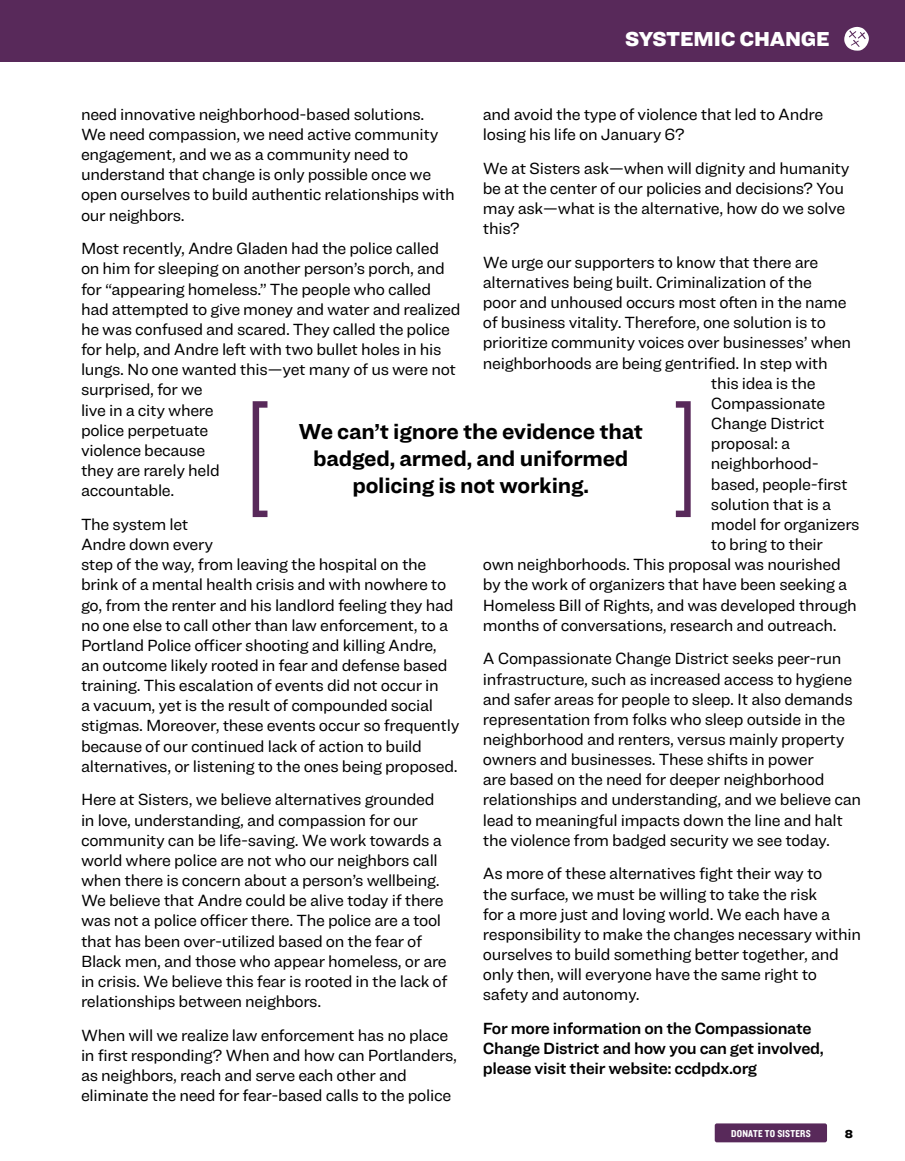
<style>
.page{position:relative;width:905px;height:1161px;background:#fff}
.page>*{position:absolute;margin:0;border:0;box-sizing:border-box;transform-origin:0 0}
.t1{font:700 22.5px/27px "Ringside";letter-spacing:-.01em;color:#000;text-align:center}
.t2{font:900 21px "Ringside";letter-spacing:-.01em;color:#fff}
.t3{font:16.8px/20.1px "Ringside";letter-spacing:-.02em;color:#000}
.t4{font:600 16.8px/20.1px "Ringside";letter-spacing:-.02em;color:#000}
.t5{font:900 12px "Ringside";color:#000}
.t6{font:10.35px "Knockout HTF50 Welterweight";letter-spacing:.02em;color:#fff}
</style>
<div class="page">
<div style="left:714px;top:1123px;width:113px;height:19px;background:#58295a;border-radius:2px"></div>
<div style="left:0;top:0;width:904px;height:62px;background:#58295a"></div>
<svg style="left:844px;top:27px;width:24px;height:24px"></svg>
<svg style="left:253px;top:401px;width:14px;height:116px"></svg>
<svg style="left:675px;top:401px;width:15px;height:116px"></svg>
<p class="t2" style="left:625px;top:23px;width:206px">SYSTEMIC CHANGE</p>
<p class="t3" style="left:81px;top:104px;width:375px">need innovative neighborhood-based solutions.<br>We need compassion, we need active community engagement, and we as a community need to understand that change is only possible once we open ourselves to build authentic relationships with our neighbors.</p>
<p class="t3" style="left:81px;top:238px;width:381px">Most recently, Andre Gladen had the police called on him for sleeping on another person’s porch, and for “appearing homeless.” The people who called had attempted to give money and water and realized he was confused and scared. They called the police for help, and Andre left with two bullet holes in his lungs. No one wanted this—yet many of us were not surprised, for we<br>live in a city where<br>police perpetuate<br>violence because<br>they are rarely held<br>accountable.</p>
<p class="t3" style="left:81px;top:514px;width:380px">The system let<br>Andre down every<br>step of the way, from leaving the hospital on the brink of a mental health crisis and with nowhere to go, from the renter and his landlord feeling they had no one else to call other than law enforcement, to a Portland Police officer shooting and killing Andre,<br>an outcome likely rooted in fear and defense based training. This escalation of events did not occur in<br>a vacuum, yet is the result of compounded social stigmas. Moreover, these events occur so frequently because of our continued lack of action to build alternatives, or listening to the ones being proposed.</p>
<p class="t3" style="left:81px;top:789px;width:368px">Here at Sisters, we believe alternatives grounded in love, understanding, and compassion for our community can be life-saving. We work towards a world where police are not who our neighbors call when there is concern about a person’s wellbeing.<br>We believe that Andre could be alive today if there was not a police officer there. The police are a tool that has been over-utilized based on the fear of Black men, and those who appear homeless, or are in crisis. We believe this fear is rooted in the lack of relationships between neighbors.</p>
<p class="t3" style="left:81px;top:1025px;width:377px">When will we realize law enforcement has no place in first responding? When and how can Portlanders, as neighbors, reach and serve each other and eliminate the need for fear-based calls to the police</p>
<p class="t3" style="left:483px;top:104px;width:342px">and avoid the type of violence that led to Andre losing his life on January 6?</p>
<p class="t3" style="left:483px;top:158px;width:368px">We at Sisters ask—when will dignity and humanity be at the center of our policies and decisions? You may ask—what is the alternative, how do we solve this?</p>
<p class="t3" style="left:483px;top:252px;width:337px">We urge our supporters to know that there are</p>
<p class="t3" style="left:483px;top:272px;width:330px">alternatives being built. Criminalization of the</p>
<p class="t3" style="left:483px;top:292px;width:365px">poor and unhoused occurs most often in the name</p>
<p class="t3" style="left:483px;top:312px;width:344px">of business vitality. Therefore, one solution is to</p>
<p class="t3" style="left:483px;top:332px;width:370px">prioritize community voices over businesses’ when</p>
<p class="t3" style="left:483px;top:352px;width:346px">neighborhoods are being gentrified. In step with</p>
<p class="t3" style="left:711px;top:373px;width:106px">this idea is the</p>
<p class="t3" style="left:711px;top:393px;width:116px">Compassionate</p>
<p class="t3" style="left:711px;top:413px;width:115px">Change District</p>
<p class="t3" style="left:711px;top:433px;width:81px">proposal: a</p>
<p class="t3" style="left:711px;top:453px;width:109px">neighborhood-</p>
<p class="t3" style="left:711px;top:473px;width:138px">based, people-first</p>
<p class="t3" style="left:711px;top:494px;width:122px">solution that is a</p>
<p class="t3" style="left:711px;top:514px;width:150px">model for organizers</p>
<p class="t3" style="left:711px;top:534px;width:114px">to bring to their</p>
<p class="t3" style="left:483px;top:554px;width:359px">own neighborhoods. This proposal was nourished</p>
<p class="t3" style="left:483px;top:574px;width:366px">by the work of organizers that have been seeking a</p>
<p class="t3" style="left:483px;top:594px;width:375px">Homeless Bill of Rights, and was developed through</p>
<p class="t3" style="left:483px;top:615px;width:355px">months of conversations, research and outreach.</p>
<p class="t3" style="left:483px;top:648px;width:380px">A Compassionate Change District seeks peer-run infrastructure, such as increased access to hygiene and safer areas for people to sleep. It also demands representation from folks who sleep outside in the neighborhood and renters, versus mainly property owners and businesses. These shifts in power<br>are based on the need for deeper neighborhood relationships and understanding, and we believe can lead to meaningful impacts down the line and halt the violence from badged security we see today.</p>
<p class="t3" style="left:483px;top:863px;width:380px">As more of these alternatives fight their way to<br>the surface, we must be willing to take the risk<br>for a more just and loving world. We each have a responsibility to make the changes necessary within ourselves to build something better together, and only then, will everyone have the same right to safety and autonomy.</p>
<p class="t4" style="left:483px;top:1018px;width:342px">For more information on the Compassionate<br>Change District and how you can get involved, please visit their website: ccdpdx.org</p>
<h1 class="t1" style="left:298px;top:418px;width:346px">We can’t ignore the evidence that badged, armed, and uniformed policing is not working.</h1>
<p class="t6" style="left:731px;top:1128px;width:81px">DONATE TO SISTERS</p>
<p class="t5" style="left:844px;top:1124px;width:10px">8</p>
</div>
